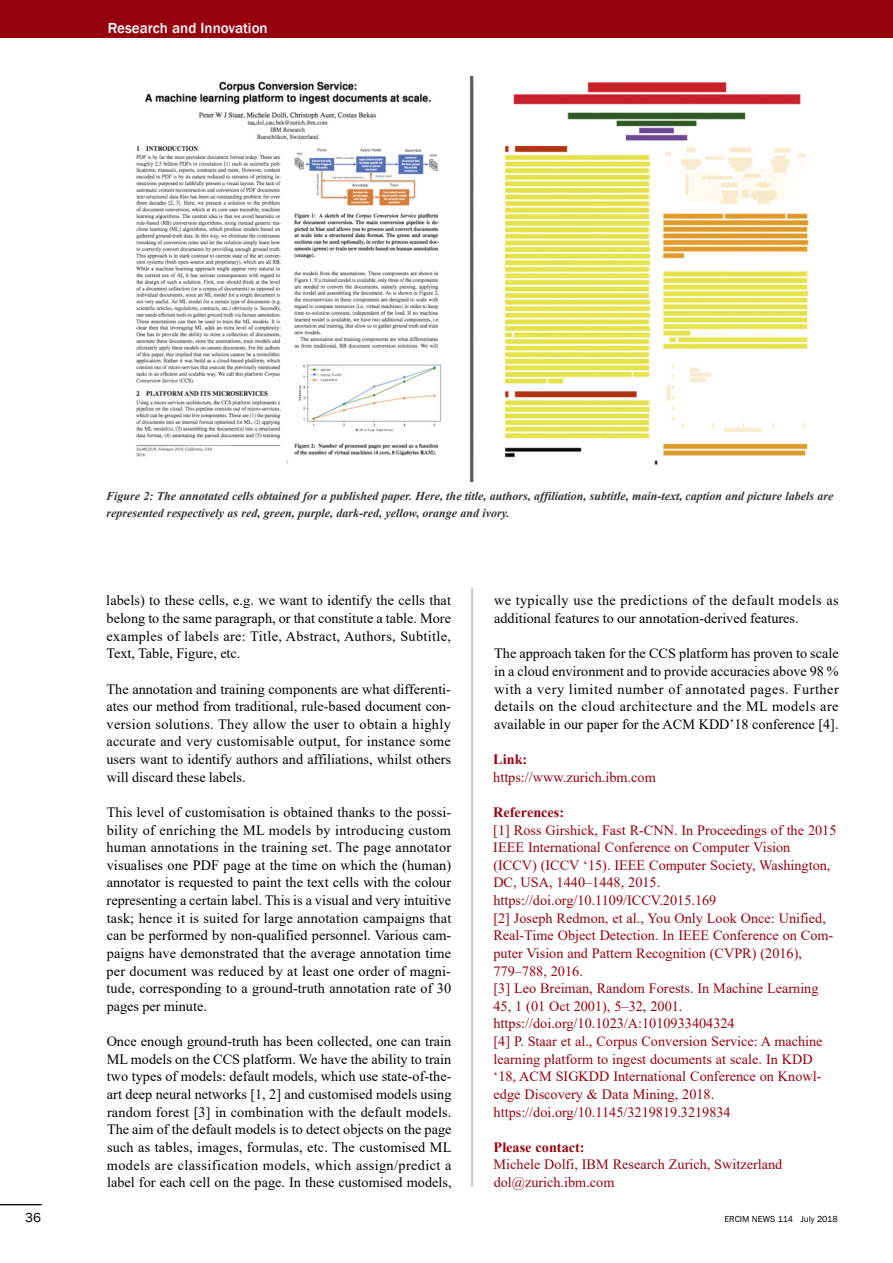
<style>
.page{position:relative;width:893px;height:1263px;background:#fff}
.page>*{position:absolute;margin:0;border:0;box-sizing:border-box;transform-origin:0 0}
.t1{font:500 15px "Franklin Gothic";color:#fff}
.t2{font:14.25px/17.7px "Times New Roman";color:#000;text-align:justify}
.t3{font:14.25px/17.7px "Times New Roman";color:#96000e}
.t4{font:700 14.25px "Times New Roman";color:#96000e}
.t5{font:13.5px "Franklin Gothic";color:#000}
.t6{font:italic 700 12px/17.7px "Times New Roman";color:#333}
.t7{font:9px "Franklin Gothic";color:#000}
</style>
<div class="page">
<div style="left:0;top:0;width:893px;height:38px;background:#96000e"></div>
<hr style="left:472px;top:588px;width:1px;height:598px;background:#999">
<hr style="left:0;top:1204px;width:42px;height:1px;background:#000">
<img style="left:135px;top:77px;width:674px;height:405px">
<p class="t1" style="left:108px;top:20px;width:161px">Research and Innovation</p>
<p class="t6" style="left:106px;top:487px;width:729px">Figure 2: The annotated cells obtained for a published paper. Here, the title, authors, affiliation, subtitle, main-text, caption and picture labels are represented respectively as red, green, purple, dark-red, yellow, orange and ivory.</p>
<p class="t2" style="left:106px;top:592px;width:346px">labels) to these cells, e.g. we want to identify the cells that belong to the same paragraph, or that constitute a table. More examples of labels are: Title, Abstract, Authors, Subtitle, Text, Table, Figure, etc.</p>
<p class="t2" style="left:106px;top:680px;width:346px">The annotation and training components are what differenti&shy;ates our method from traditional, rule-based document con&shy;version solutions. They allow the user to obtain a highly accurate and very customisable output, for instance some users want to identify authors and affiliations, whilst others will discard these labels.</p>
<p class="t2" style="left:107px;top:803px;width:346px">This level of customisation is obtained thanks to the possi&shy;bility of enriching the ML models by introducing custom human annotations in the training set. The page annotator visualises one PDF page at the time on which the (human) annotator is requested to paint the text cells with the colour representing a certain label. This is a visual and very intuitive task; hence it is suited for large annotation campaigns that can be performed by non-qualified personnel. Various cam&shy;paigns have demonstrated that the average annotation time per document was reduced by at least one order of magni&shy;tude, corresponding to a ground-truth annotation rate of 30 pages per minute.</p>
<p class="t2" style="left:107px;top:1032px;width:346px">Once enough ground-truth has been collected, one can train ML models on the CCS platform. We have the ability to train two types of models: default models, which use state-of-the&shy;art deep neural networks [1, 2] and customised models using random forest [3] in combination with the default models.<br>The aim of the default models is to detect objects on the page such as tables, images, formulas, etc. The customised ML models are classification models, which assign/predict a label for each cell on the page. In these customised models,</p>
<p class="t2" style="left:494px;top:592px;width:346px">we typically use the predictions of the default models as additional features to our annotation-derived features.</p>
<p class="t2" style="left:494px;top:645px;width:346px">The approach taken for the CCS platform has proven to scale in a cloud environment and to provide accuracies above 98 % with a very limited number of annotated pages. Further details on the cloud architecture and the ML models are available in our paper for the ACM KDD’18 conference [4].</p>
<p class="t4" style="left:493px;top:751px;width:36px">Link:</p>
<p class="t3" style="left:493px;top:768px;width:164px">https://www.zurich.ibm.com</p>
<p class="t4" style="left:493px;top:804px;width:72px">References:</p>
<p class="t3" style="left:493px;top:821px;width:345px">[1] Ross Girshick, Fast R-CNN. In Proceedings of the 2015<br>IEEE International Conference on Computer Vision (ICCV) (ICCV ‘15). IEEE Computer Society, Washington, DC, USA, 1440–1448, 2015. https://doi.org/10.1109/ICCV.2015.169<br>[2] Joseph Redmon, et al., You Only Look Once: Unified, Real-Time Object Detection. In IEEE Conference on Com&shy;puter Vision and Pattern Recognition (CVPR) (2016), 779–788, 2016.<br>[3] Leo Breiman, Random Forests. In Machine Learning 45, 1 (01 Oct 2001), 5–32, 2001. https://doi.org/10.1023/A:1010933404324<br>[4] P. Staar et al., Corpus Conversion Service: A machine learning platform to ingest documents at scale. In KDD ‘18, ACM SIGKDD International Conference on Knowl&shy;edge Discovery &amp; Data Mining, 2018. https://doi.org/10.1145/3219819.3219834</p>
<p class="t4" style="left:494px;top:1139px;width:92px">Please contact:</p>
<p class="t3" style="left:494px;top:1156px;width:290px">Michele Dolfi, IBM Research Zurich, Switzerland dol@zurich.ibm.com</p>
<p class="t5" style="left:25px;top:1210px;width:17px">36</p>
<p class="t7" style="left:724px;top:1214px;width:115px">ERCIM NEWS 114 July 2018</p>
</div>
